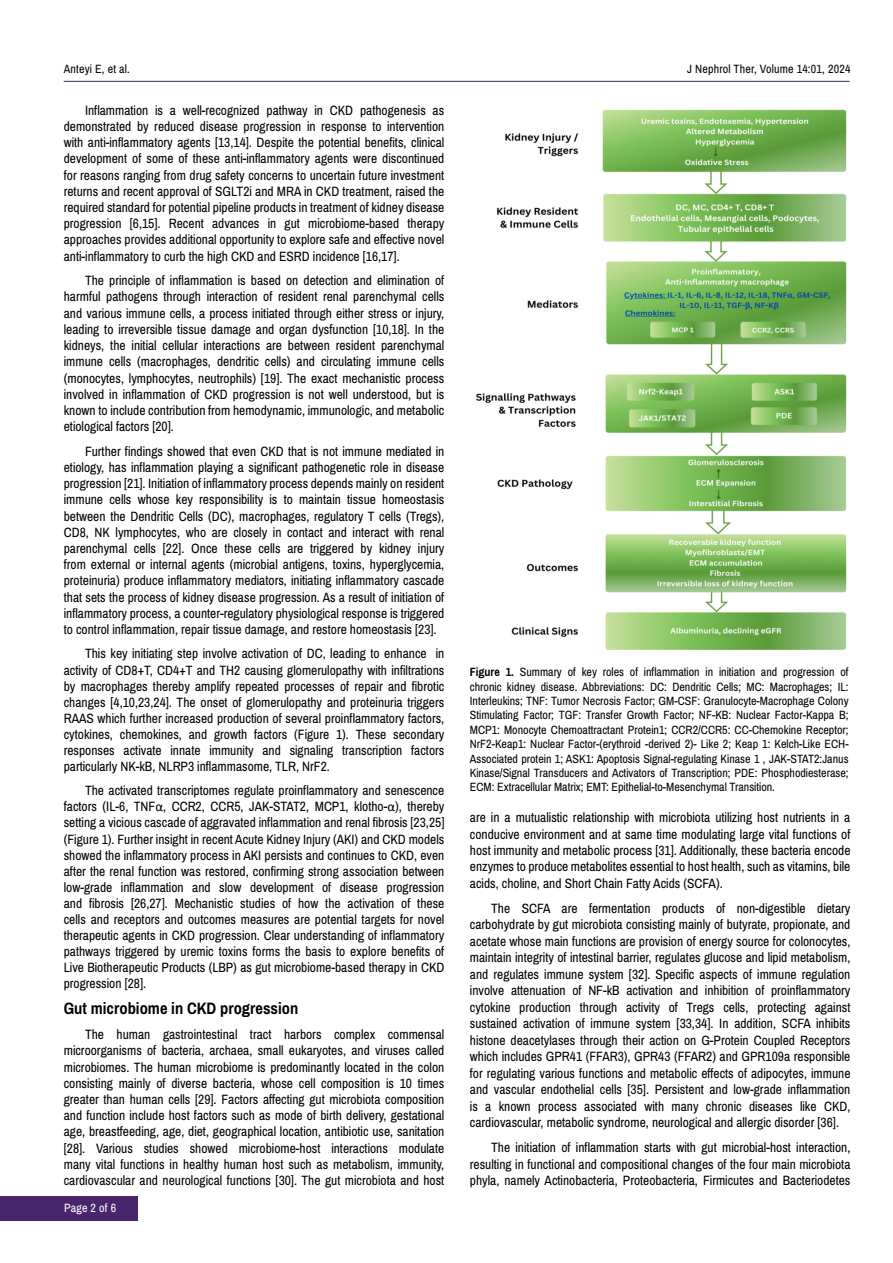
<style>
.page{position:relative;width:893px;height:1263px;background:#fff}
.page>*{position:absolute;margin:0;border:0;box-sizing:border-box;transform-origin:0 0}
.t1{font:700 16.5px "Archivo Narrow";color:#000}
.t2{font:13.5px/16.2px "Archivo Narrow";color:#000;text-align:justify}
.t3{font:12px/14.4px "Archivo Narrow";color:#000;text-align:justify}
.t4{font:12px "Archivo Narrow";letter-spacing:.015em;color:#fff}
.s1{font-family:"Calibri"}
.s2{font-weight:700}
</style>
<div class="page">
<hr style="left:64px;top:81px;width:786px;height:1px;background:#49266c">
<div style="left:0;top:1196px;width:137px;height:24px;background:#49266c"></div>
<img style="left:476px;top:109px;width:371px;height:541px">
<p class="t3" style="left:64px;top:61px;width:68px">Anteyi E, et al.</p>
<p class="t3" style="left:687px;top:61px;width:165px">J Nephrol Ther, Volume 14:01, 2024</p>
<p class="t2" style="left:64px;top:102px;width:382px;text-indent:21px">Inflammation is a well-recognized pathway in CKD pathogenesis as demonstrated by reduced disease progression in response to intervention with anti-inflammatory agents [13,14]. Despite the potential benefits, clinical development of some of these anti-inflammatory agents were discontinued for reasons ranging from drug safety concerns to uncertain future investment returns and recent approval of SGLT2i and MRA in CKD treatment, raised the required standard for potential pipeline products in treatment of kidney disease progression [6,15]. Recent advances in gut microbiome-based therapy approaches provides additional opportunity to explore safe and effective novel anti-inflammatory to curb the high CKD and ESRD incidence [16,17].</p>
<p class="t2" style="left:64px;top:273px;width:382px;text-indent:21px">The principle of inflammation is based on detection and elimination of harmful pathogens through interaction of resident renal parenchymal cells and various immune cells, a process initiated through either stress or injury, leading to irreversible tissue damage and organ dysfunction [10,18]. In the kidneys, the initial cellular interactions are between resident parenchymal immune cells (macrophages, dendritic cells) and circulating immune cells (monocytes, lymphocytes, neutrophils) [19]. The exact mechanistic process involved in inflammation of CKD progression is not well understood, but is known to include contribution from hemodynamic, immunologic, and metabolic etiological factors [20].</p>
<p class="t2" style="left:64px;top:443px;width:382px;text-indent:21px">Further findings showed that even CKD that is not immune mediated in etiology, has inflammation playing a significant pathogenetic role in disease progression [21]. Initiation of inflammatory process depends mainly on resident immune cells whose key responsibility is to maintain tissue homeostasis between the Dendritic Cells (DC), macrophages, regulatory T cells (Tregs), CD8, NK lymphocytes, who are closely in contact and interact with renal parenchymal cells [22]. Once these cells are triggered by kidney injury from external or internal agents (microbial antigens, toxins, hyperglycemia, proteinuria) produce inflammatory mediators, initiating inflammatory cascade that sets the process of kidney disease progression. As a result of initiation of inflammatory process, a counter-regulatory physiological response is triggered to control inflammation, repair tissue damage, and restore homeostasis [23].</p>
<p class="t2" style="left:64px;top:646px;width:382px;text-indent:21px">This key initiating step involve activation of DC, leading to enhance in activity of CD8+T, CD4+T and TH2 causing glomerulopathy with infiltrations by macrophages thereby amplify repeated processes of repair and fibrotic changes [4,10,23,24]. The onset of glomerulopathy and proteinuria triggers RAAS which further increased production of several proinflammatory factors, cytokines, chemokines, and growth factors (Figure 1). These secondary responses activate innate immunity and signaling transcription factors particularly NK-kB, NLRP3 inflammasome, TLR, NrF2.</p>
<p class="t2" style="left:64px;top:783px;width:382px;text-indent:21px">The activated transcriptomes regulate proinflammatory and senescence factors (IL-6, TNF<span class="s1">α</span>, CCR2, CCR5, JAK-STAT2, MCP1, klotho-<span class="s1">α</span>), thereby setting a vicious cascade of aggravated inflammation and renal fibrosis [23,25] (Figure 1). Further insight in recent Acute Kidney Injury (AKI) and CKD models showed the inflammatory process in AKI persists and continues to CKD, even after the renal function was restored, confirming strong association between low-grade inflammation and slow development of disease progression and fibrosis [26,27]. Mechanistic studies of how the activation of these cells and receptors and outcomes measures are potential targets for novel therapeutic agents in CKD progression. Clear understanding of inflammatory pathways triggered by uremic toxins forms the basis to explore benefits of Live Biotherapeutic Products (LBP) as gut microbiome-based therapy in CKD progression [28].</p>
<p class="t1" style="left:64px;top:999px;width:236px">Gut microbiome in CKD progression</p>
<p class="t2" style="left:64px;top:1027px;width:382px;text-indent:21px">The human gastrointestinal tract harbors complex commensal microorganisms of bacteria, archaea, small eukaryotes, and viruses called microbiomes. The human microbiome is predominantly located in the colon consisting mainly of diverse bacteria, whose cell composition is 10 times greater than human cells [29]. Factors affecting gut microbiota composition and function include host factors such as mode of birth delivery, gestational age, breastfeeding, age, diet, geographical location, antibiotic use, sanitation [28]. Various studies showed microbiome-host interactions modulate many vital functions in healthy human host such as metabolism, immunity, cardiovascular and neurological functions [30]. The gut microbiota and host</p>
<p class="t4" style="left:64px;top:1201px;width:54px">Page 2 of 6</p>
<p class="t3" style="left:470px;top:665px;width:380px"><span class="s2">Figure 1.</span> Summary of key roles of inflammation in initiation and progression of chronic kidney disease. Abbreviations: DC: Dendritic Cells; MC: Macrophages; IL:<br>Interleukins; TNF: Tumor Necrosis Factor; GM-CSF: Granulocyte-Macrophage Colony Stimulating Factor; TGF: Transfer Growth Factor; NF-KB: Nuclear Factor-Kappa B; MCP1: Monocyte Chemoattractant Protein1; CCR2/CCR5: CC-Chemokine Receptor; NrF2-Keap1: Nuclear Factor-(erythroid -derived 2)- Like 2; Keap 1: Kelch-Like ECH-Associated protein 1; ASK1: Apoptosis Signal-regulating Kinase 1 , JAK-STAT2:Janus Kinase/Signal Transducers and Activators of Transcription; PDE: Phosphodiesterase; ECM: Extracellular Matrix; EMT: Epithelial-to-Mesenchymal Transition.</p>
<p class="t2" style="left:470px;top:810px;width:382px">are in a mutualistic relationship with microbiota utilizing host nutrients in a conducive environment and at same time modulating large vital functions of host immunity and metabolic process [31]. Additionally, these bacteria encode enzymes to produce metabolites essential to host health, such as vitamins, bile acids, choline, and Short Chain Fatty Acids (SCFA).</p>
<p class="t2" style="left:470px;top:900px;width:382px;text-indent:21px">The SCFA are fermentation products of non-digestible dietary carbohydrate by gut microbiota consisting mainly of butyrate, propionate, and acetate whose main functions are provision of energy source for colonocytes, maintain integrity of intestinal barrier, regulates glucose and lipid metabolism, and regulates immune system [32]. Specific aspects of immune regulation involve attenuation of NF-kB activation and inhibition of proinflammatory cytokine production through activity of Tregs cells, protecting against sustained activation of immune system [33,34]. In addition, SCFA inhibits histone deacetylases through their action on G-Protein Coupled Receptors which includes GPR41 (FFAR3), GPR43 (FFAR2) and GPR109a responsible for regulating various functions and metabolic effects of adipocytes, immune and vascular endothelial cells [35]. Persistent and low-grade inflammation is a known process associated with many chronic diseases like CKD, cardiovascular, metabolic syndrome, neurological and allergic disorder [36].</p>
<p class="t2" style="left:470px;top:1139px;width:382px;text-indent:21px">The initiation of inflammation starts with gut microbial-host interaction, resulting in functional and compositional changes of the four main microbiota phyla, namely Actinobacteria, Proteobacteria, Firmicutes and Bacteriodetes</p>
</div>
